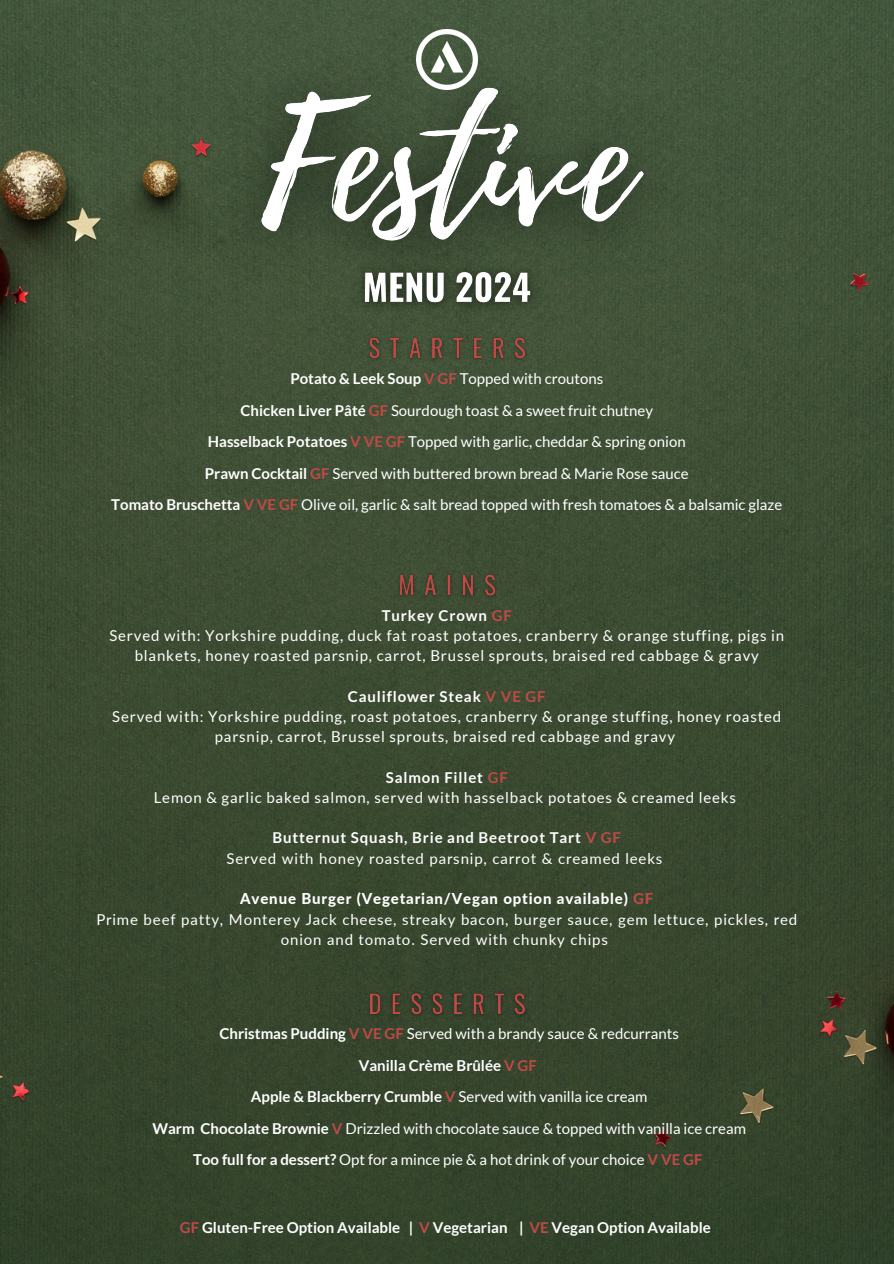
<style>
.page{position:relative;width:894px;height:1264px;background:#fff}
.page>*{position:absolute;margin:0;border:0;box-sizing:border-box;transform-origin:0 0}
.t1{font:15px/31.5px "Lato";color:#fff}
.t2{font:15px/20.2px "Lato";letter-spacing:.055em;color:#fff;text-align:center}
.t3{font:700 15px "Lato";letter-spacing:.055em;color:#fff}
.t4{font:700 15px "Lato";color:#fff}
.t5{font:800 15px "Lato";letter-spacing:.055em;color:#fff}
.s1{font-weight:700}
.s2{font-weight:700;color:#be4a48}
.s3{color:#be4a48}
</style>
<div class="page">
<img style="left:0;top:0;width:893px;height:1263px">
<img style="left:191px;top:23px;width:523px;height:294px">
<img style="left:347px;top:257px;width:201px;height:65px">
<img style="left:361px;top:329px;width:175px;height:39px">
<img style="left:391px;top:566px;width:115px;height:38px">
<img style="left:362px;top:985px;width:174px;height:38px">
<img style="left:416px;top:29px;width:61px;height:61px">
<p class="t1" style="left:290px;top:362px;width:314px"><span class="s1">Potato &amp; Leek Soup</span> <span class="s2">V GF</span> Topped with croutons</p>
<p class="t1" style="left:240px;top:394px;width:414px"><span class="s1">Chicken Liver Pâté</span> <span class="s2">GF</span> Sourdough toast &amp; a sweet fruit chutney</p>
<p class="t1" style="left:205px;top:425px;width:485px"><span class="s1">Hasselback Potatoes</span> <span class="s2">V VE GF</span> Topped with garlic, cheddar &amp; spring onion<br><span class="s1">Prawn Cocktail</span> <span class="s2">GF</span> Served with buttered brown bread &amp; Marie Rose sauce</p>
<p class="t1" style="left:111px;top:488px;width:672px"><span class="s1">Tomato Bruschetta</span> <span class="s2">V VE GF</span> Olive oil, garlic &amp; salt bread topped with fresh tomatoes &amp; a balsamic glaze</p>
<p class="t3" style="left:381px;top:605px;width:131px">Turkey Crown <span class="s3">GF</span></p>
<p class="t2" style="left:109px;top:625px;width:676px">Served with: Yorkshire pudding, duck fat roast potatoes, cranberry &amp; orange stuffing, pigs in blankets, honey roasted parsnip, carrot, Brussel sprouts, braised red cabbage &amp; gravy</p>
<p class="t3" style="left:348px;top:686px;width:199px">Cauliflower Steak <span class="s3">V VE GF</span></p>
<p class="t2" style="left:112px;top:706px;width:670px">Served with: Yorkshire pudding, roast potatoes, cranberry &amp; orange stuffing, honey roasted parsnip, carrot, Brussel sprouts, braised red cabbage and gravy</p>
<p class="t3" style="left:385px;top:767px;width:123px">Salmon Fillet <span class="s3">GF</span></p>
<p class="t2" style="left:154px;top:787px;width:583px">Lemon &amp; garlic baked salmon, served with hasselback potatoes &amp; creamed leeks</p>
<p class="t3" style="left:272px;top:828px;width:350px">Butternut Squash, Brie and Beetroot Tart <span class="s3">V GF</span></p>
<p class="t2" style="left:226px;top:847px;width:437px">Served with honey roasted parsnip, carrot &amp; creamed leeks</p>
<p class="t5" style="left:240px;top:889px;width:414px">Avenue Burger (Vegetarian/Vegan option available) <span class="s3">GF</span></p>
<p class="t2" style="left:96px;top:908px;width:702px">Prime beef patty, Monterey Jack cheese, streaky bacon, burger sauce, gem lettuce, pickles, red onion and tomato. Served with chunky chips</p>
<h4 class="t1" style="left:219px;top:1017px;width:461px"><span class="s1">Christmas Pudding</span> <span class="s2">V VE GF</span> Served with a brandy sauce &amp; redcurrants</h4>
<p class="t4" style="left:358px;top:1055px;width:179px">Vanilla Crème Brûlée <span class="s3">V GF</span></p>
<p class="t1" style="left:251px;top:1080px;width:398px"><span class="s1">Apple &amp; Blackberry Crumble</span> <span class="s2">V</span> Served with vanilla ice cream</p>
<p class="t1" style="left:152px;top:1112px;width:595px"><span class="s1">Warm Chocolate Brownie</span> <span class="s2">V</span> Drizzled with chocolate sauce &amp; topped with vanilla ice cream</p>
<h4 class="t1" style="left:193px;top:1143px;width:510px"><span class="s1">Too full for a dessert?</span> Opt for a mince pie &amp; a hot drink of your choice <span class="s2">V VE GF</span></h4>
<p class="t4" style="left:180px;top:1217px;width:532px"><span class="s3">GF</span> Gluten-Free Option Available | <span class="s3">V</span> Vegetarian | <span class="s3">VE</span> Vegan Option Available</p>
</div>
